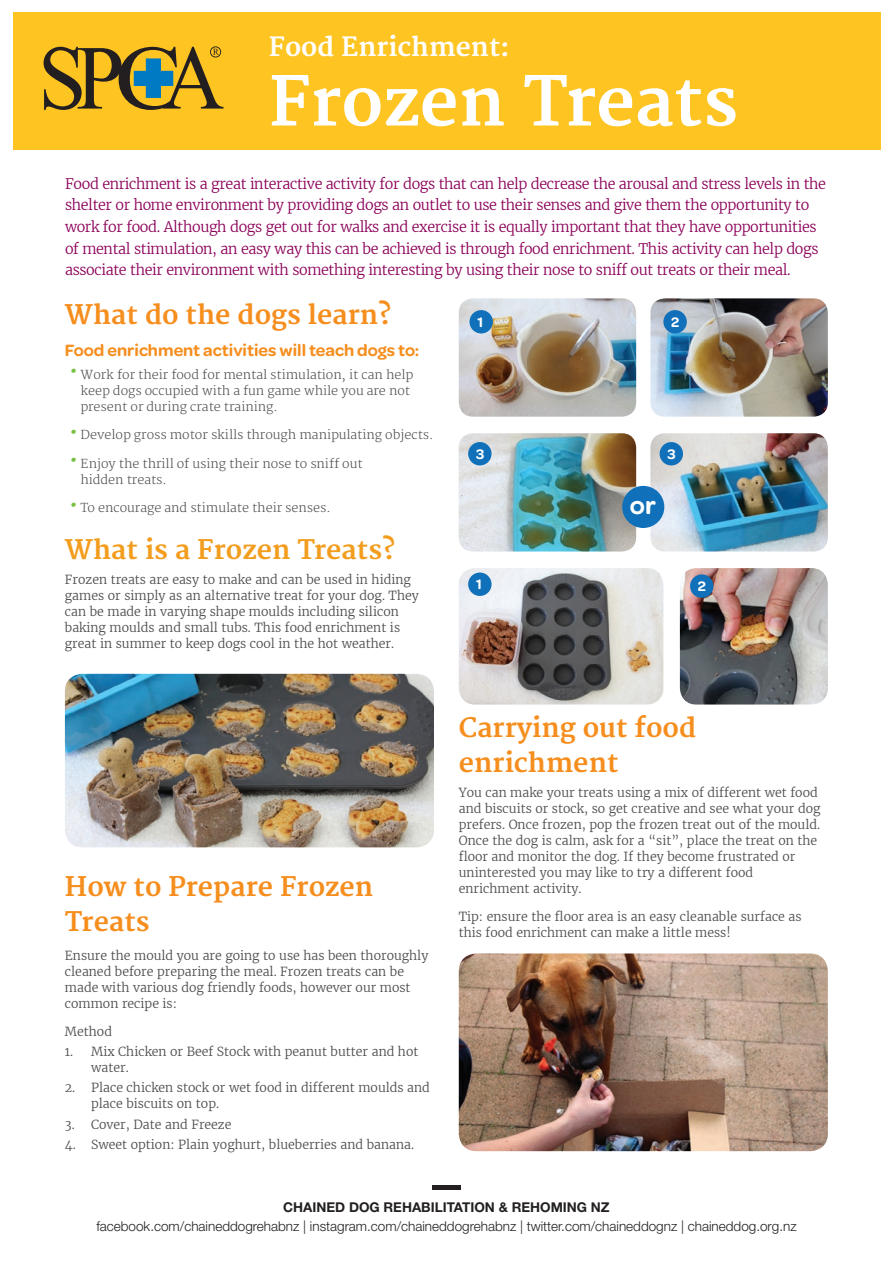
<style>
.page{position:relative;width:893px;height:1263px;background:#fff}
.page>*{position:absolute;margin:0;border:0;box-sizing:border-box;transform-origin:0 0}
.t1{font:700 66.6px "Merriweather";color:#fff}
.t2{font:32.1px "Merriweather";color:#79c142}
.t3{font:600 26.4px "Omnes";color:#fff}
.t4{font:700 26.25px/35px "Merriweather";color:#f68e1e}
.t5{font:700 26.25px "Merriweather";color:#f39d1e}
.t6{font:700 25.8px "Merriweather";color:#fff}
.t7{font:600 17.55px "Omnes";color:#f68e1e}
.t8{font:600 14.7px "Omnes";color:#fff}
.t9{font:300 14.4px/21.6px "Merriweather";letter-spacing:-.025em;color:#8b0159}
.t10{font:300 13.5px "Helvetica Neue LT Std";color:#231f20}
.t11{font:700 13.5px "Helvetica Neue LT Std";color:#231f20}
.t12{font:300 12.45px/16px "Merriweather";color:#4b4c4d}
.t13{font:300 12.45px/16px "Merriweather";color:#4b4c4d}
</style>
<div class="page">
<div style="left:432px;top:1185px;width:29px;height:5px;background:#231f20"></div>
<div style="left:13px;top:13px;width:867px;height:137px;background:#fec422"></div>
<svg style="left:44px;top:46px;width:179px;height:64px"></svg>
<img style="left:459px;top:298px;width:177px;height:119px">
<img style="left:650px;top:298px;width:178px;height:119px">
<img style="left:650px;top:433px;width:178px;height:118px">
<img style="left:459px;top:433px;width:177px;height:118px">
<img style="left:459px;top:568px;width:204px;height:136px">
<img style="left:680px;top:568px;width:148px;height:136px">
<div style="left:663px;top:310px;width:24px;height:23px;background:#1070b9;border-radius:50%"></div>
<div style="left:468px;top:442px;width:24px;height:23px;background:#1070b9;border-radius:50%"></div>
<div style="left:468px;top:572px;width:24px;height:24px;background:#1070b9;border-radius:50%"></div>
<div style="left:622px;top:486px;width:42px;height:42px;background:#1070b9;border-radius:50%"></div>
<div style="left:690px;top:574px;width:23px;height:24px;background:#1070b9;border-radius:50%"></div>
<div style="left:469px;top:310px;width:24px;height:23px;background:#1070b9;border-radius:50%"></div>
<div style="left:660px;top:442px;width:23px;height:23px;background:#1070b9;border-radius:50%"></div>
<img style="left:459px;top:953px;width:369px;height:198px">
<img style="left:65px;top:674px;width:369px;height:173px">
<h3 class="t6" style="left:269px;top:31px;width:243px">Food Enrichment:</h3>
<h1 class="t1" style="left:269px;top:63px;width:471px">Frozen Treats</h1>
<p class="t9" style="left:65px;top:173px;width:762px">Food enrichment is a great interactive activity for dogs that can help decrease the arousal and stress levels in the shelter or home environment by providing dogs an outlet to use their senses and give them the opportunity to work for food. Although dogs get out for walks and exercise it is equally important that they have opportunities of mental stimulation, an easy way this can be achieved is through food enrichment. This activity can help dogs associate their environment with something interesting by using their nose to sniff out treats or their meal.</p>
<p class="t8" style="left:671px;top:311px;width:10px">2</p>
<h3 class="t4" style="left:65px;top:299px;width:328px">What do the dogs learn?</h3>
<h3 class="t7" style="left:65px;top:338px;width:356px">Food enrichment activities will teach dogs to:</h3>
<h2 class="t2" style="left:68px;top:354px;width:13px">·</h2>
<p class="t13" style="left:80px;top:366px;width:334px">Work for their food for mental stimulation, it can help keep dogs occupied with a fun game while you are not present or during crate training.</p>
<h2 class="t2" style="left:68px;top:415px;width:13px">·</h2>
<p class="t13" style="left:80px;top:427px;width:354px">Develop gross motor skills through manipulating objects.</p>
<h2 class="t2" style="left:68px;top:443px;width:13px">·</h2>
<p class="t13" style="left:80px;top:455px;width:284px">Enjoy the thrill of using their nose to sniff out hidden treats.</p>
<h2 class="t2" style="left:68px;top:488px;width:13px">·</h2>
<p class="t13" style="left:80px;top:500px;width:252px">To encourage and stimulate their senses.</p>
<h3 class="t5" style="left:65px;top:535px;width:332px">What is a Frozen Treats?</h3>
<p class="t12" style="left:65px;top:571px;width:355px">Frozen treats are easy to make and can be used in hiding games or simply as an alternative treat for your dog. They can be made in varying shape moulds including silicon baking moulds and small tubs. This food enrichment is great in summer to keep dogs cool in the hot weather.</p>
<p class="t8" style="left:477px;top:311px;width:7px">1</p>
<p class="t8" style="left:476px;top:443px;width:10px">3</p>
<p class="t8" style="left:667px;top:443px;width:10px">3</p>
<h3 class="t3" style="left:630px;top:486px;width:28px">or</h3>
<p class="t8" style="left:476px;top:574px;width:7px">1</p>
<p class="t8" style="left:698px;top:575px;width:10px">2</p>
<h3 class="t4" style="left:65px;top:871px;width:310px">How to Prepare Frozen<br>Treats</h3>
<p class="t12" style="left:65px;top:947px;width:365px">Ensure the mould you are going to use has been thoroughly cleaned before preparing the meal. Frozen treats can be made with various dog friendly foods, however our most common recipe is:</p>
<p class="t12" style="left:65px;top:1023px;width:49px">Method</p>
<p class="t12" style="left:91px;top:1044px;width:329px;text-indent:-26px">1. Mix Chicken or Beef Stock with peanut butter and hot water.</p>
<p class="t12" style="left:91px;top:1080px;width:340px;text-indent:-26px">2. Place chicken stock or wet food in different moulds and place biscuits on top.</p>
<p class="t12" style="left:65px;top:1116px;width:168px">3. Cover, Date and Freeze</p>
<p class="t12" style="left:65px;top:1136px;width:351px">4. Sweet option: Plain yoghurt, blueberries and banana.</p>
<h3 class="t4" style="left:459px;top:712px;width:239px">Carrying out food enrichment</h3>
<p class="t12" style="left:459px;top:784px;width:363px">You can make your treats using a mix of different wet food and biscuits or stock, so get creative and see what your dog prefers. Once frozen, pop the frozen treat out of the mould.<br>Once the dog is calm, ask for a “sit”, place the treat on the floor and monitor the dog. If they become frustrated or uninterested you may like to try a different food enrichment activity.</p>
<p class="t12" style="left:459px;top:909px;width:344px">Tip: ensure the floor area is an easy cleanable surface as this food enrichment can make a little mess!</p>
<p class="t11" style="left:283px;top:1198px;width:328px">CHAINED DOG REHABILITATION &amp; REHOMING NZ</p>
<p class="t10" style="left:96px;top:1218px;width:702px">facebook.com/chaineddogrehabnz | instagram.com/chaineddogrehabnz | twitter.com/chaineddognz | chaineddog.org.nz</p>
</div>
